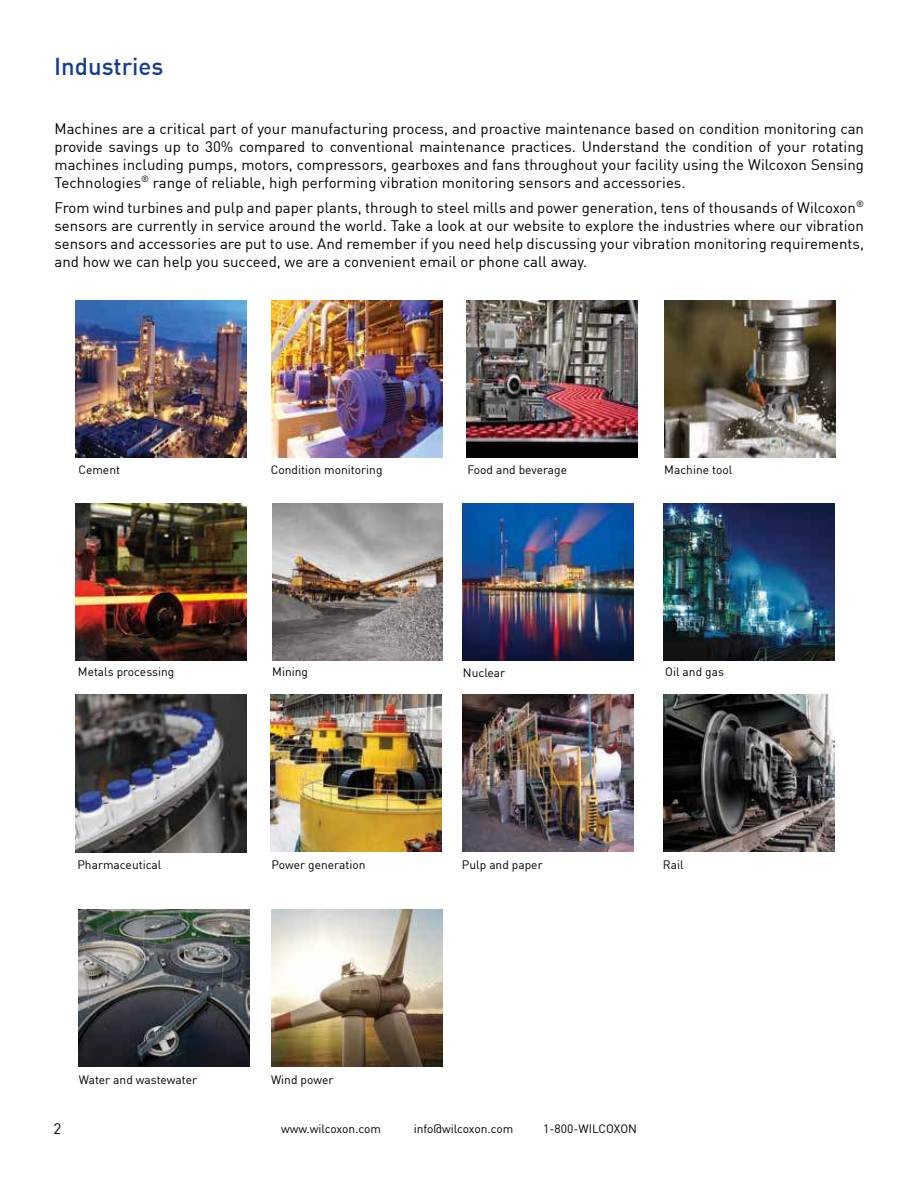
<style>
.page{position:relative;width:918px;height:1188px;background:#fff}
.page>*{position:absolute;margin:0;border:0;box-sizing:border-box;transform-origin:0 0}
.t1{font:500 24px "DIN";color:#163e8f}
.t2{font:15px/18px "DIN";color:#000;text-align:justify}
.t3{font:12px "DIN";color:#000}
</style>
<div class="page">
<img style="left:76px;top:300px;width:170px;height:158px">
<img style="left:271px;top:300px;width:171px;height:158px">
<img style="left:467px;top:300px;width:171px;height:157px">
<img style="left:665px;top:300px;width:171px;height:157px">
<img style="left:76px;top:503px;width:170px;height:157px">
<img style="left:272px;top:503px;width:171px;height:157px">
<img style="left:463px;top:503px;width:170px;height:157px">
<img style="left:664px;top:503px;width:170px;height:157px">
<img style="left:664px;top:695px;width:171px;height:157px">
<img style="left:463px;top:695px;width:171px;height:157px">
<img style="left:271px;top:695px;width:171px;height:157px">
<img style="left:75px;top:695px;width:171px;height:157px">
<img style="left:78px;top:909px;width:171px;height:158px">
<img style="left:272px;top:909px;width:171px;height:158px">
<h1 class="t1" style="left:54px;top:55px;width:111px">Industries</h1>
<p class="t2" style="left:54px;top:120px;width:811px">Machines are a critical part of your manufacturing process, and proactive maintenance based on condition monitoring can provide savings up to 30% compared to conventional maintenance practices ⸀ Understand the condition of your rotating machines including pumps, motors, compressors, gearboxes and fans throughout your facility using the Wilcoxon Sensing Technologies<sup>®</sup> range of reliable, high performing vibration monitoring sensors and accessories ⸀</p>
<p class="t2" style="left:54px;top:200px;width:811px">From wind turbines and pulp and paper plants, through to steel mills and power generation, tens of thousands of Wilcoxon<sup>® </sup>sensors are currently in service around the world ⸀ Take a look at our website to explore the industries where our vibration sensors and accessories are put to use ⸀ And remember if you need help discussing your vibration monitoring requirements, and how we can help you succeed, we are a convenient email or phone call away ⸀</p>
<p class="t3" style="left:78px;top:464px;width:43px">Cement</p>
<p class="t3" style="left:271px;top:464px;width:113px">Condition monitoring</p>
<p class="t3" style="left:467px;top:464px;width:101px">Food and beverage</p>
<p class="t3" style="left:664px;top:464px;width:70px">Machine tool</p>
<p class="t3" style="left:78px;top:666px;width:98px">Metals processing</p>
<p class="t3" style="left:463px;top:667px;width:44px">Nuclear</p>
<p class="t3" style="left:665px;top:666px;width:60px">Oil and gas</p>
<p class="t3" style="left:272px;top:666px;width:37px">Mining</p>
<p class="t3" style="left:77px;top:859px;width:85px">Pharmaceutical</p>
<p class="t3" style="left:271px;top:859px;width:96px">Power generation</p>
<p class="t3" style="left:462px;top:859px;width:82px">Pulp and paper</p>
<p class="t3" style="left:663px;top:859px;width:22px">Rail</p>
<p class="t2" style="left:54px;top:1120px;width:9px">2</p>
<p class="t3" style="left:79px;top:1074px;width:120px">Water and wastewater</p>
<p class="t3" style="left:271px;top:1074px;width:64px">Wind power</p>
<p class="t3" style="left:281px;top:1124px;width:101px">www ⸀wilcoxon ⸀com</p>
<p class="t3" style="left:414px;top:1124px;width:101px">info@wilcoxon ⸀com</p>
<p class="t3" style="left:543px;top:1124px;width:95px">1-800-WILCOXON</p>
</div>
